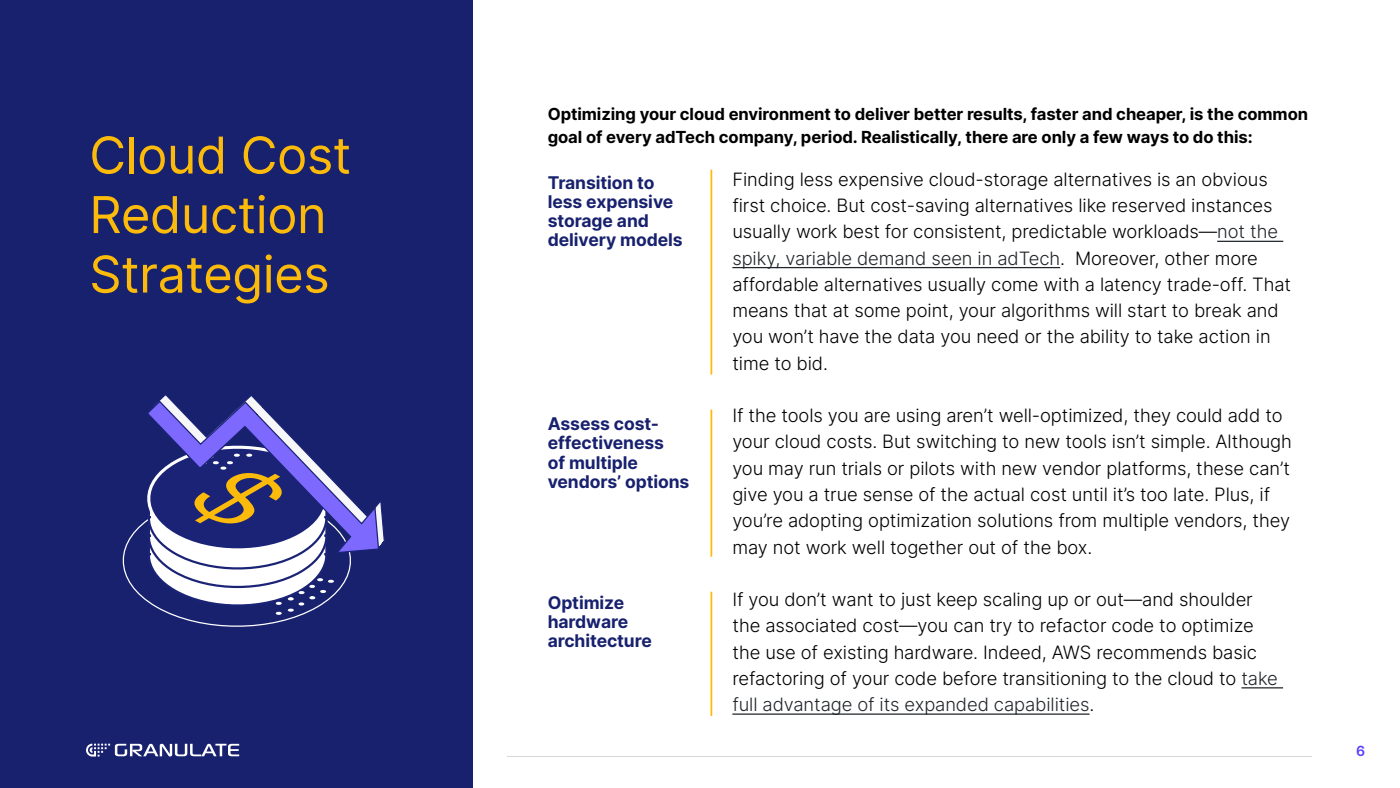
<style>
.page{position:relative;width:1400px;height:788px;background:#fff}
.page>*{position:absolute;margin:0;border:0;box-sizing:border-box;transform-origin:0 0}
.t1{font:50.75px/59.5px "Inter";letter-spacing:-.01em;color:#fcbb0b}
.t2{font:300 18.38px/26.2px "Inter";letter-spacing:-.005em;color:#000}
.t3{font:700 17.5px/19.2px "Inter";letter-spacing:-.005em;color:#18216e}
.t4{font:700 16.62px/22.8px "Inter";letter-spacing:-.005em;color:#000}
.t5{font:600 14px "Inter";color:#583ffd}
.s1{color:#212529}
</style>
<div class="page">
<div style="left:0;top:0;width:472px;height:788px;background:#18216e"></div>
<hr style="left:507px;top:756px;width:805px;height:1px;background:#d5d8d5">
<hr style="left:1217px;top:241px;width:66px;height:1px;background:#212529">
<hr style="left:732px;top:267px;width:328px;height:1px;background:#212529">
<hr style="left:1241px;top:687px;width:42px;height:1px;background:#212529">
<hr style="left:732px;top:713px;width:358px;height:1px;background:#212529">
<hr style="left:710px;top:170px;width:2px;height:204px;background:#fcbb0b">
<hr style="left:710px;top:409px;width:2px;height:147px;background:#fcbb0b">
<hr style="left:710px;top:591px;width:2px;height:125px;background:#fcbb0b">
<svg style="left:122px;top:395px;width:262px;height:232px"></svg>
<svg style="left:86px;top:743px;width:153px;height:13px"></svg>
<h1 class="t1" style="left:89px;top:124px;width:264px">Cloud Cost<br>Reduction<br>Strategies</h1>
<p class="t4" style="left:548px;top:102px;width:762px">Optimizing your cloud environment to deliver better results, faster and cheaper, is the common goal of every adTech company, period. Realistically, there are only a few ways to do this:</p>
<p class="t3" style="left:548px;top:172px;width:136px">Transition to less expensive storage and delivery models</p>
<p class="t2" style="left:732px;top:165px;width:560px">Finding less expensive cloud-storage alternatives is an obvious first choice. But cost-saving alternatives like reserved instances usually work best for consistent, predictable workloads—<span class="s1">not the spiky, variable demand seen in adTech</span>. Moreover, other more affordable alternatives usually come with a latency trade-off. That means that at some point, your algorithms will start to break and you won’t have the data you need or the ability to take action in time to bid.</p>
<p class="t2" style="left:732px;top:402px;width:561px">If the tools you are using aren’t well-optimized, they could add to your cloud costs. But switching to new tools isn’t simple. Although you may run trials or pilots with new vendor platforms, these can’t give you a true sense of the actual cost until it’s too late. Plus, if you’re adopting optimization solutions from multiple vendors, they may not work well together out of the box.</p>
<p class="t2" style="left:732px;top:586px;width:547px">If you don’t want to just keep scaling up or out—and shoulder the associated cost—you can try to refactor code to optimize the use of existing hardware. Indeed, AWS recommends basic refactoring of your code before transitioning to the cloud to <span class="s1">take full advantage of its expanded capabilities</span>.</p>
<p class="t3" style="left:548px;top:414px;width:143px">Assess cost&shy;effectiveness<br>of multiple vendors’ options</p>
<p class="t3" style="left:548px;top:592px;width:106px">Optimize hardware architecture</p>
<p class="t5" style="left:1356px;top:740px;width:11px">6</p>
</div>
